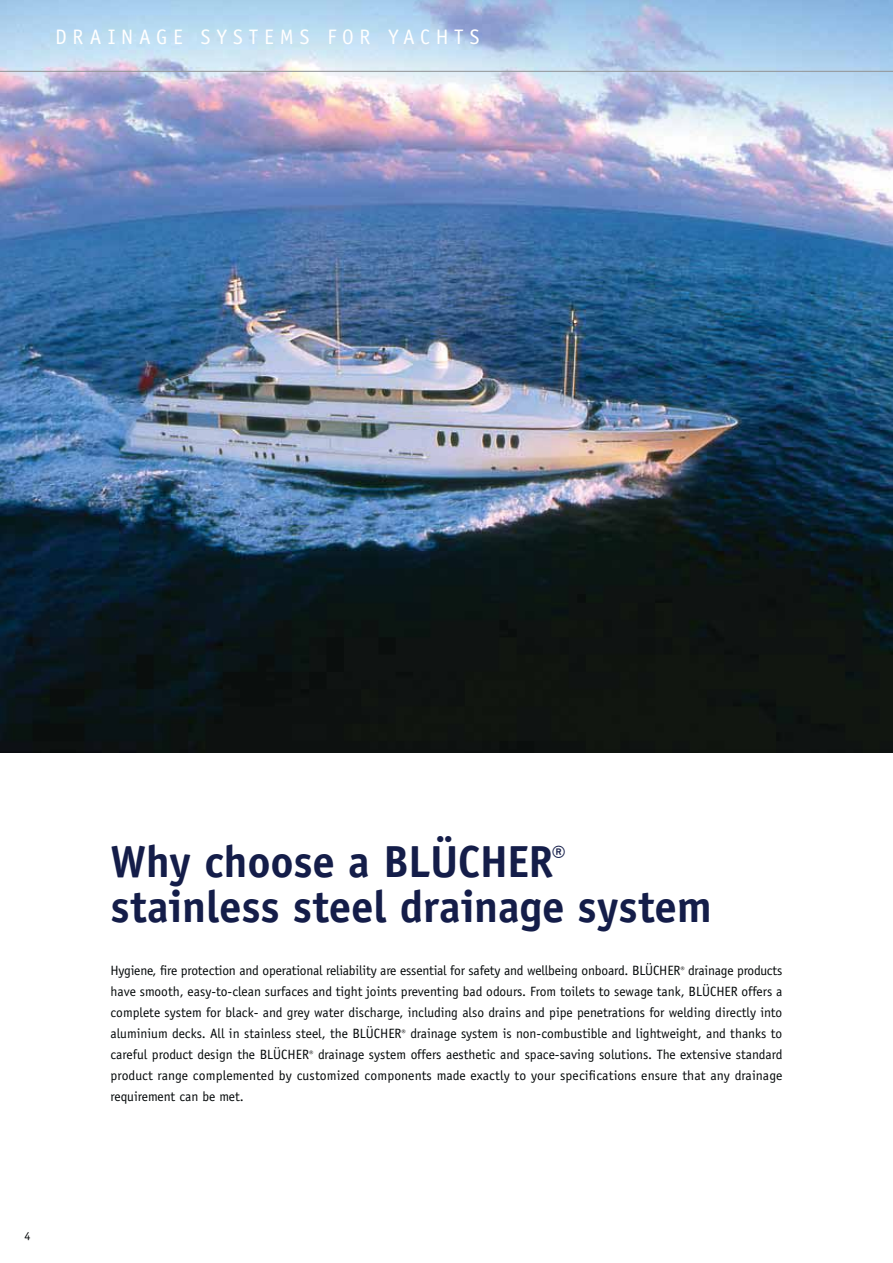
<style>
.page{position:relative;width:893px;height:1263px;background:#fff}
.page>*{position:absolute;margin:0;border:0;box-sizing:border-box;transform-origin:0 0}
.t1{font:700 45px/45px "Officina Sans";letter-spacing:-.005em;color:#141d49}
.t2{font:21px "Officina Sans";letter-spacing:.28em;color:#fff}
.t3{font:13.5px/21px "Officina Sans";color:#040809;text-align:justify}
.t4{font:12px "Officina Sans";color:#040809}
</style>
<div class="page">
<img style="left:0;top:0;width:893px;height:753px">
<hr style="left:0;top:71px;width:893px;height:1px;background:#939698">
<h2 class="t2" style="left:55px;top:29px;width:426px">DRAINAGE SYSTEMS FOR YACHTS</h2>
<p class="t4" style="left:25px;top:1231px;width:7px">4</p>
<h1 class="t1" style="left:111px;top:843px;width:603px">Why choose a BLÜCHER<sup>® </sup>stainless steel drainage system</h1>
<p class="t3" style="left:111px;top:961px;width:673px">Hygiene, fire protection and operational reliability are essential for safety and wellbeing onboard. BLÜCHER<sup>®</sup> drainage products have smooth, easy-to-clean surfaces and tight joints preventing bad odours. From toilets to sewage tank, BLÜCHER offers a complete system for black- and grey water discharge, including also drains and pipe penetrations for welding directly into aluminium decks. All in stainless steel, the BLÜCHER<sup>®</sup> drainage system is non-combustible and lightweight, and thanks to careful product design the BLÜCHER<sup>®</sup> drainage system offers aesthetic and space-saving solutions. The extensive standard product range complemented by customized components made exactly to your specifications ensure that any drainage requirement can be met.</p>
</div>
